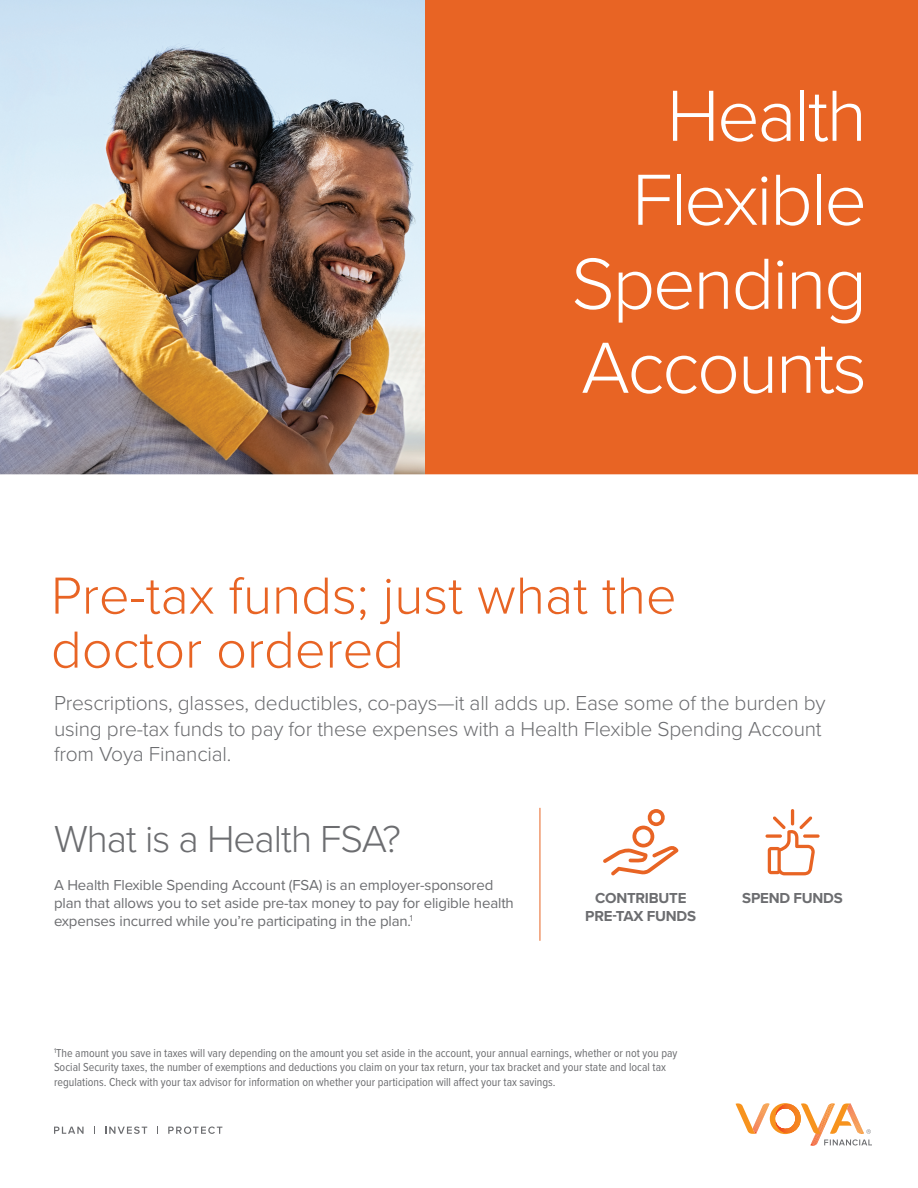
<style>
.page{position:relative;width:918px;height:1188px;background:#fff}
.page>*{position:absolute;margin:0;border:0;box-sizing:border-box;transform-origin:0 0}
.t1{font:300 75px/84px "Proxima Nova";letter-spacing:-.03em;color:#fff;text-align:right}
.t2{font:300 54px/54px "Proxima Nova";color:#e86424}
.t3{font:300 39px "Proxima Nova";letter-spacing:-.025em;color:#6c6d70}
.t4{font:300 21px/25.5px "Proxima Nova";letter-spacing:-.01em;color:#6c6d70}
.t5{font:15px/18px "Proxima Nova";letter-spacing:-.01em;color:#6c6d70}
.t6{font:700 15px/18px "Proxima Nova";letter-spacing:-.015em;color:#6c6d70;text-align:center}
.t7{font:12px/14.4px "Proxima Nova Cond";color:#6c6d70}
</style>
<div class="page">
<img style="left:0;top:0;width:426px;height:474px">
<svg style="left:736px;top:1103px;width:136px;height:43px"></svg>
<svg style="left:54px;top:1127px;width:30px;height:7px"></svg>
<svg style="left:105px;top:1127px;width:42px;height:7px"></svg>
<svg style="left:168px;top:1127px;width:54px;height:7px"></svg>
<hr style="left:540px;top:808px;width:1px;height:133px;background:#e86424">
<svg style="left:603px;top:809px;width:76px;height:66px"></svg>
<svg style="left:803px;top:834px;width:17px;height:4px"></svg>
<hr style="left:791px;top:809px;width:3px;height:17px;background:#e86424;border-radius:2px">
<svg style="left:768px;top:816px;width:47px;height:59px"></svg>
<div style="left:426px;top:0;width:492px;height:476px;background:#e86424"></div>
<hr style="left:0;top:474px;width:918px;height:3px;background:#fff">
<p class="t1" style="left:571px;top:70px;width:297px">Health<br>Flexible<br>Spending<br>Accounts</p>
<p class="t2" style="left:51px;top:566px;width:627px">Pre-tax funds; just what the doctor ordered</p>
<p class="t4" style="left:54px;top:689px;width:773px">Prescriptions, glasses, deductibles, co-pays—it all adds up. Ease some of the burden by using pre-tax funds to pay for these expenses with a Health Flexible Spending Account from Voya Financial.</p>
<p class="t3" style="left:54px;top:810px;width:349px">What is a Health FSA?</p>
<p class="t5" style="left:54px;top:875px;width:461px">A Health Flexible Spending Account (FSA) is an employer-sponsored plan that allows you to set aside pre-tax money to pay for eligible health expenses incurred while you’re participating in the plan.<sup>1</sup></p>
<p class="t6" style="left:585px;top:889px;width:112px">CONTRIBUTE<br>PRE-TAX FUNDS</p>
<p class="t6" style="left:742px;top:889px;width:102px">SPEND FUNDS</p>
<p class="t7" style="left:54px;top:1045px;width:625px"><sup>1</sup>The amount you save in taxes will vary depending on the amount you set aside in the account, your annual earnings, whether or not you pay<br>Social Security taxes, the number of exemptions and deductions you claim on your tax return, your tax bracket and your state and local tax regulations. Check with your tax advisor for information on whether your participation will affect your tax savings.</p>
</div>
